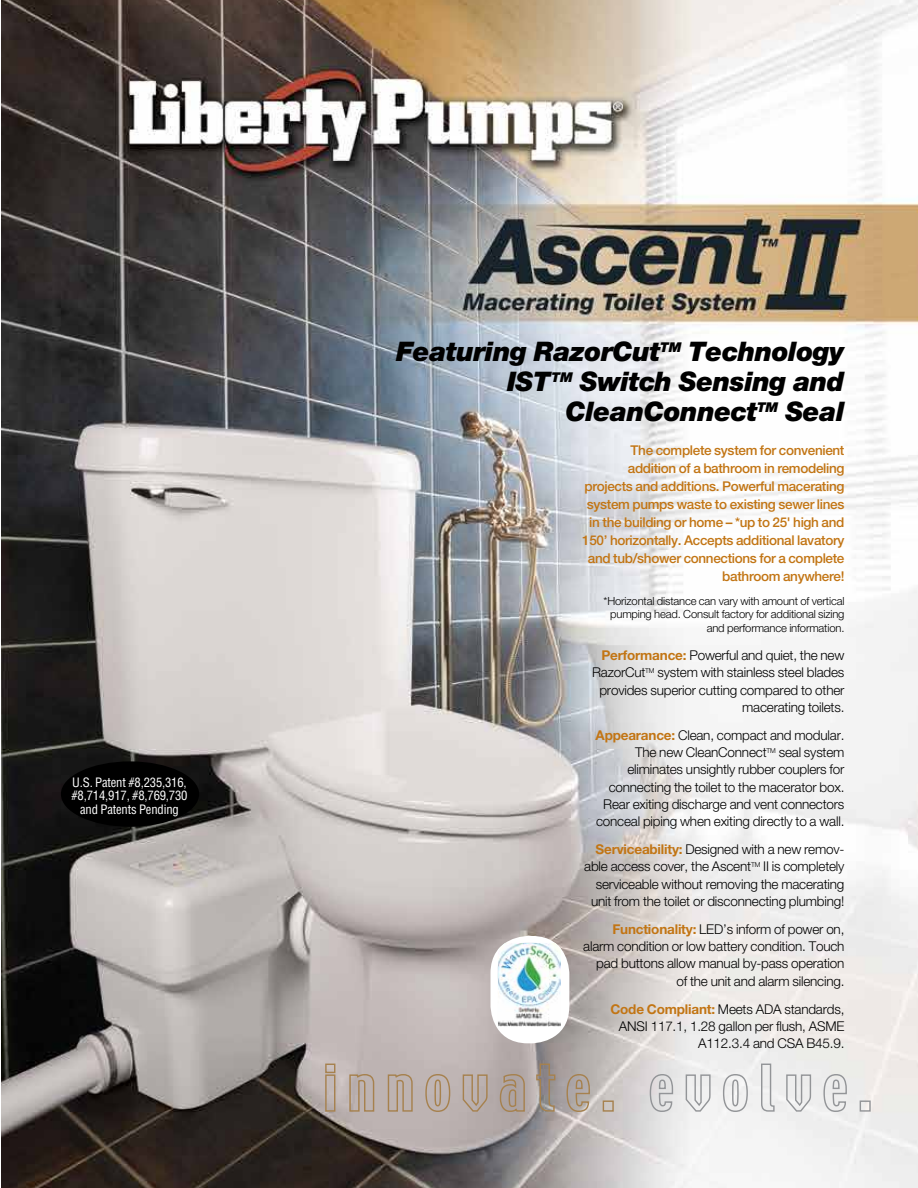
<style>
.page{position:relative;width:918px;height:1188px;background:#fff}
.page>*{position:absolute;margin:0;border:0;box-sizing:border-box;transform-origin:0 0}
.t1{font:italic 900 27px/30px "Helvetica Neue";letter-spacing:-.015em;color:#000;text-align:right}
.t2{font:300 13.5px/17.2px "Helvetica Neue";letter-spacing:-.015em;color:#000;text-align:right}
.t3{font:500 13.5px/18px "Helvetica Neue";letter-spacing:-.025em;color:#c27514;text-align:right}
.t4{font:condensed 12.6px/13.5px "Helvetica";letter-spacing:-.015em;color:#fff;text-align:center}
.t5{font:300 11.25px/13.5px "Helvetica Neue";letter-spacing:-.015em;color:#000;text-align:right}
.s1{font-weight:700;color:#c27514}
</style>
<div class="page">
<img style="left:1px;top:0;width:917px;height:1188px">
<svg style="left:324px;top:1063px;width:290px;height:50px;background:#b6a9a2"></svg>
<svg style="left:649px;top:1063px;width:222px;height:50px"></svg>
<div style="left:61px;top:761px;width:138px;height:66px;background:#000;border-radius:50%"></div>
<div style="left:490px;top:936px;width:79px;height:107px;background:#fff;border-radius:37px"></div>
<img style="left:498px;top:943px;width:63px;height:83px">
<p class="t4" style="left:71px;top:776px;width:118px">U.S. Patent #8,235,316, #8,714,917, #8,769,730 and Patents Pending</p>
<h1 class="t1" style="left:396px;top:335px;width:450px">Featuring RazorCut<sup>TM</sup> Technology<br>IST<sup>TM</sup> Switch Sensing and<br>CleanConnect<sup>TM</sup> Seal</h1>
<p class="t3" style="left:582px;top:441px;width:264px">The complete system for convenient addition of a bathroom in remodeling projects and additions. Powerful macerating system pumps waste to existing sewer lines in the building or home – *up to 25' high and 150’ horizontally. Accepts additional lavatory and tub/shower connections for a complete bathroom anywhere!</p>
<p class="t5" style="left:604px;top:594px;width:242px">*Horizontal distance can vary with amount of vertical pumping head. Consult factory for additional sizing and performance information.</p>
<p class="t2" style="left:592px;top:646px;width:254px"><span class="s1">Performance:</span> Powerful and quiet, the new RazorCut<sup>TM</sup> system with stainless steel blades provides superior cutting compared to other macerating toilets.</p>
<p class="t2" style="left:596px;top:726px;width:250px"><span class="s1">Appearance:</span> Clean, compact and modular.<br>The new CleanConnect<sup>TM</sup> seal system eliminates unsightly rubber couplers for connecting the toilet to the macerator box.<br>Rear exiting discharge and vent connectors conceal piping when exiting directly to a wall.</p>
<p class="t2" style="left:584px;top:840px;width:262px"><span class="s1">Serviceability:</span> Designed with a new remov&shy;able access cover, the Ascent<sup>TM</sup> II is completely serviceable without removing the macerating unit from the toilet or disconnecting plumbing!</p>
<p class="t2" style="left:583px;top:920px;width:263px"><span class="s1">Functionality:</span> LED’s inform of power on, alarm condition or low battery condition. Touch pad buttons allow manual by-pass operation of the unit and alarm silencing.</p>
<p class="t2" style="left:610px;top:1000px;width:236px"><span class="s1">Code Compliant:</span> Meets ADA standards,<br>ANSI 117.1, 1.28 gallon per flush, ASME<br>A112.3.4 and CSA B45.9.</p>
</div>
